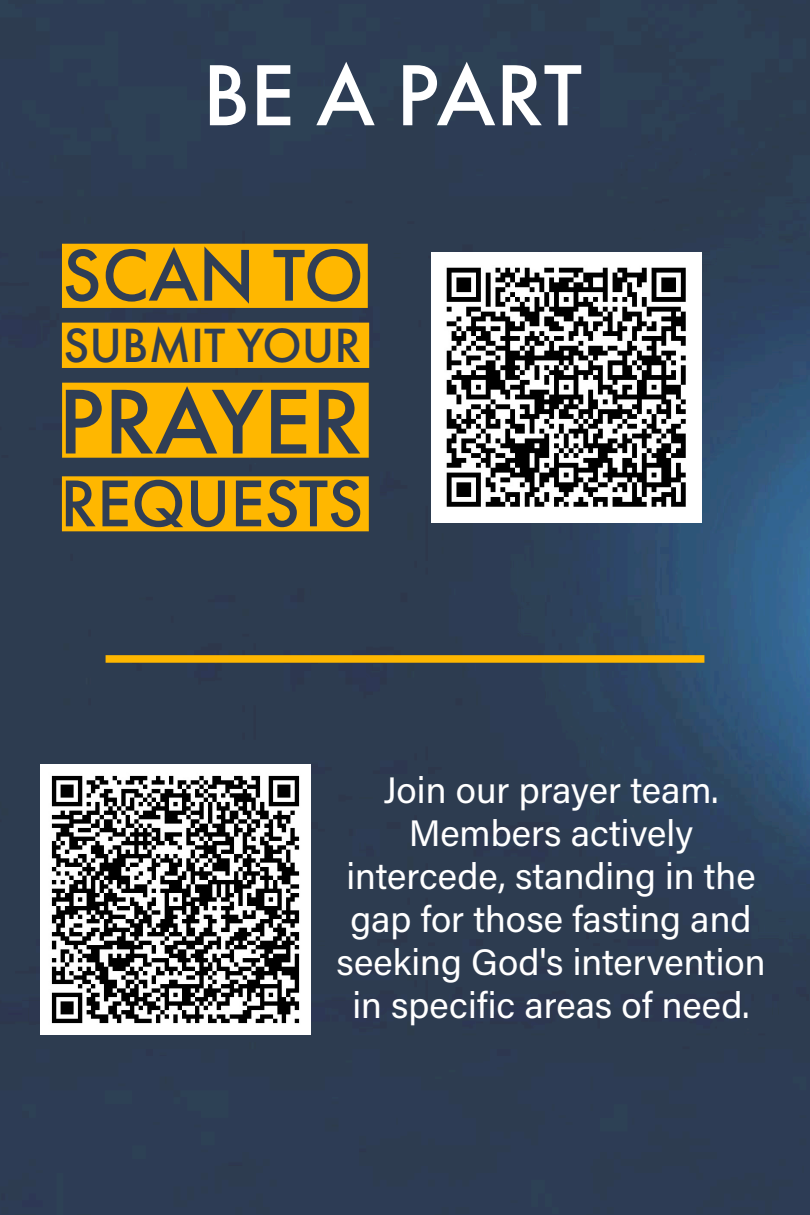
<style>
.page{position:relative;width:810px;height:1215px;background:#fff}
.page>*{position:absolute;margin:0;border:0;box-sizing:border-box;transform-origin:0 0}
.t1{font:500 95.4px "Futura PT";color:#303e55}
.t2{font:500 90px "Futura PT";color:#fff}
.t3{font:500 76.05px "Futura PT";letter-spacing:-.005em;color:#303e55}
.t4{font:500 68.62px "Futura PT";color:#303e55}
.t5{font:500 49.95px "Futura PT";color:#303e55}
.t6{font:36.68px/43px "Acumin Pro";color:#fff;text-align:center}
</style>
<div class="page">
<img style="left:0;top:0;width:810px;height:1215px">
<svg style="left:62px;top:244px;width:307px;height:287px;background:#dba20d"></svg>
<div style="left:106px;top:655px;width:598px;height:8px;background:#ffb700"></div>
<img style="left:431px;top:252px;width:270px;height:270px">
<img style="left:41px;top:764px;width:270px;height:270px">
<h2 class="t2" style="left:203px;top:41px;width:381px">BE A PART</h2>
<h3 class="t3" style="left:63px;top:230px;width:303px">SCAN TO</h3>
<h3 class="t5" style="left:64px;top:315px;width:299px">SUBMIT YOUR</h3>
<h1 class="t1" style="left:58px;top:364px;width:305px">PRAYER</h1>
<h3 class="t4" style="left:60px;top:462px;width:305px">REQUESTS</h3>
<p class="t6" style="left:337px;top:767px;width:431px">Join our prayer team.<br>Members actively intercede, standing in the gap for those fasting and seeking God's intervention in specific areas of need.</p>
</div>
